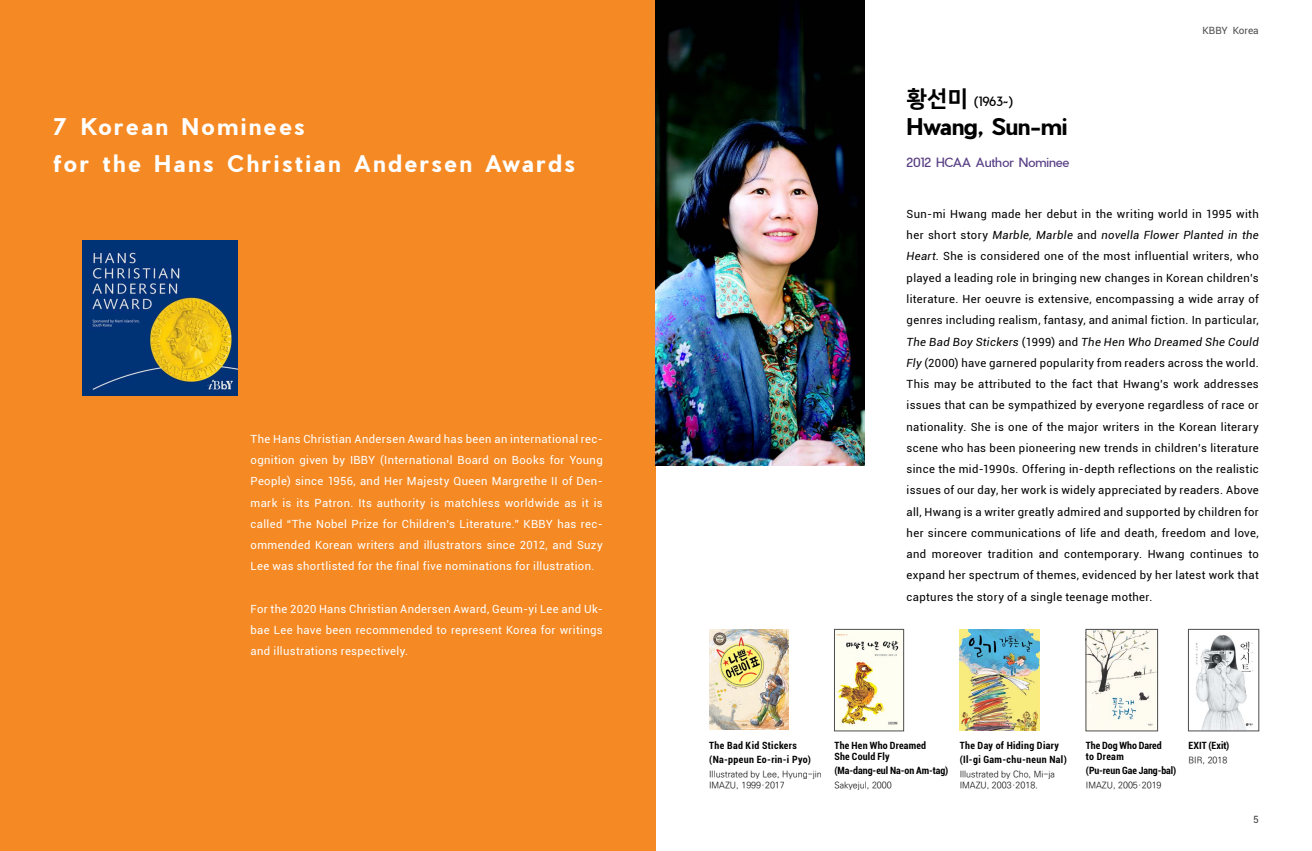
<style>
.page{position:relative;width:1312px;height:851px;background:#fff}
.page>*{position:absolute;margin:0;border:0;box-sizing:border-box;transform-origin:0 0}
.t1{font:700 22.5px/37.5px "Pier Sans";letter-spacing:.12em;color:#fff}
.t2{font:700 22.5px "Pier Sans";color:#000}
.t3{font:12.5px "Pier Sans";color:#583f85}
.t4{font:12.5px "Pier Sans";color:#000}
.t5{font:11.25px/21.2px "Roboto";letter-spacing:.03em;color:#000;text-align:justify}
.t6{font:11.25px/21.2px "Roboto";letter-spacing:.03em;color:#fff;text-align:justify}
.t7{font:700 condensed 10px/13.8px "Roboto";letter-spacing:.04em;color:#000}
.t8{font:700 condensed 10px "Roboto";color:#000}
.t9{font:700 condensed 10px/11.2px "Roboto";letter-spacing:.02em;color:#000}
.t10{font:10px "Roboto";color:#4d4d4f}
.t11{font:10px "Roboto";color:#414042}
.t12{font:300 8.75px/11.2px "Ko Pub Dotum";color:#000}
.s1{font-family:"Nanum Square EB";font-size:22.5px}
.s2{font-style:italic}
</style>
<div class="page">
<div style="left:0;top:0;width:656px;height:850px;background:#f58923"></div>
<img style="left:83px;top:240px;width:154px;height:155px">
<img style="left:656px;top:0;width:207px;height:466px">
<img style="left:709px;top:629px;width:79px;height:100px">
<img style="left:836px;top:631px;width:65px;height:98px">
<div style="left:834px;top:629px;width:69px;height:102px;border:1px solid #4d4d4f"></div>
<img style="left:959px;top:629px;width:80px;height:101px">
<img style="left:1196px;top:635px;width:57px;height:94px">
<div style="left:1187px;top:629px;width:71px;height:102px;border:1px solid #4d4d4f"></div>
<img style="left:1087px;top:631px;width:68px;height:98px">
<h1 class="t1" style="left:53px;top:107px;width:523px">7 Korean Nominees<br>for the Hans Christian Andersen Awards</h1>
<p class="t6" style="left:250px;top:427px;width:353px">The Hans Christian Andersen Award has been an international rec&shy;ognition given by IBBY (International Board on Books for Young People) since 1956, and Her Majesty Queen Margrethe II of Den&shy;mark is its Patron. Its authority is matchless worldwide as it is called “The Nobel Prize for Children’s Literature.” KBBY has rec&shy;ommended Korean writers and illustrators since 2012, and Suzy Lee was shortlisted for the final five nominations for illustration.</p>
<p class="t6" style="left:250px;top:597px;width:353px">For the 2020 Hans Christian Andersen Award, Geum-yi Lee and Uk&shy;bae Lee have been recommended to represent Korea for writings and illustrations respectively.</p>
<p class="t4" style="left:906px;top:93px;width:108px"><span class="s1">황선미</span> (1963~)</p>
<h1 class="t2" style="left:906px;top:110px;width:162px">Hwang, Sun-mi</h1>
<p class="t3" style="left:906px;top:154px;width:164px">2012 HCAA Author Nominee</p>
<p class="t10" style="left:1202px;top:24px;width:58px">KBBY Korea</p>
<p class="t5" style="left:906px;top:203px;width:354px">Sun-mi Hwang made her debut in the writing world in 1995 with her short story <span class="s2">Marble, Marble</span> and <span class="s2">novella Flower Planted in the Heart</span>. She is considered one of the most influential writers, who played a leading role in bringing new changes in Korean children’s literature. Her oeuvre is extensive, encompassing a wide array of genres including realism, fantasy, and animal fiction. In particular, <span class="s2">The Bad Boy Stickers</span> (1999) and <span class="s2">The Hen Who Dreamed She Could Fly</span> (2000) have garnered popularity from readers across the world.<br>This may be attributed to the fact that Hwang’s work addresses issues that can be sympathized by everyone regardless of race or nationality. She is one of the major writers in the Korean literary scene who has been pioneering new trends in children’s literature since the mid-1990s. Offering in-depth reflections on the realistic issues of our day, her work is widely appreciated by readers. Above all, Hwang is a writer greatly admired and supported by children for her sincere communications of life and death, freedom and love, and moreover tradition and contemporary. Hwang continues to expand her spectrum of themes, evidenced by her latest work that captures the story of a single teenage mother.</p>
<p class="t7" style="left:709px;top:738px;width:103px">The Bad Kid Stickers (Na-ppeun Eo-rin-i Pyo)</p>
<p class="t12" style="left:709px;top:768px;width:114px">Illustrated by Lee, Hyung-jin<br>IMAZU, 1999·2017</p>
<p class="t9" style="left:834px;top:739px;width:93px">The Hen Who Dreamed<br>She Could Fly</p>
<p class="t8" style="left:834px;top:763px;width:115px">(Ma-dang-eul Na-on Am-tag)</p>
<p class="t12" style="left:834px;top:779px;width:59px">Sakyejul, 2000</p>
<p class="t7" style="left:959px;top:738px;width:108px">The Day of Hiding Diary (Il-gi Gam-chu-neun Nal)</p>
<p class="t12" style="left:959px;top:768px;width:97px">Illustrated by Cho, Mi-ja<br>IMAZU, 2003·2018.</p>
<p class="t9" style="left:1085px;top:739px;width:77px">The Dog Who Dared to Dream</p>
<p class="t8" style="left:1085px;top:763px;width:92px">(Pu-reun Gae Jang-bal)</p>
<p class="t12" style="left:1085px;top:779px;width:77px">IMAZU, 2005·2019</p>
<p class="t8" style="left:1188px;top:738px;width:42px">EXIT (Exit)</p>
<p class="t12" style="left:1188px;top:754px;width:40px">BIR, 2018</p>
<p class="t11" style="left:1252px;top:812px;width:7px">5</p>
</div>
